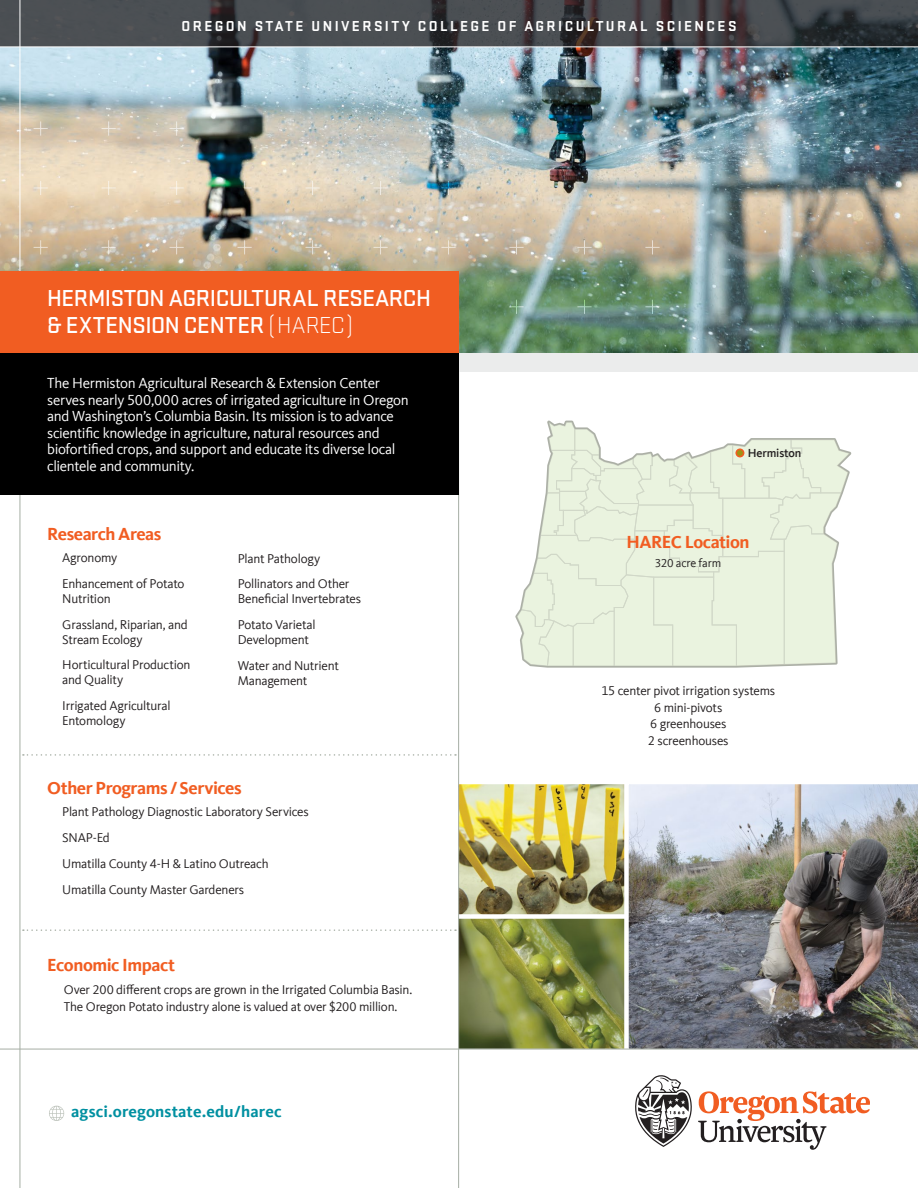
<style>
.page{position:relative;width:918px;height:1188px;background:#fff}
.page>*{position:absolute;margin:0;border:0;box-sizing:border-box;transform-origin:0 0}
.t1{font:500 24px/27px "Stratum 2";letter-spacing:-.02em;color:#fff}
.t2{font:700 18px "Kievit Offc";letter-spacing:-.025em;color:#f15d22}
.t3{font:700 16.5px "Kievit Offc";letter-spacing:.01em;color:#0090a1}
.t4{font:15px/16.5px "Kievit Offc";letter-spacing:-.025em;color:#fff}
.t5{font:700 15px "Stratum 2";letter-spacing:.16em;color:#fff}
.t6{font:13.2px/25.8px "Kievit Offc";letter-spacing:-.02em;color:#231f20}
.t7{font:12px "Kievit Offc";letter-spacing:-.02em;color:#231f20}
.t8{font:500 12px "Kievit Offc";letter-spacing:-.01em;color:#231f20}
.s1{font-weight:300}
</style>
<div class="page">
<img style="left:0;top:47px;width:918px;height:306px">
<svg style="left:0;top:0;width:918px;height:46px;background:#424549"></svg>
<svg style="left:635px;top:1075px;width:235px;height:75px"></svg>
<svg style="left:49px;top:1106px;width:15px;height:15px"></svg>
<img style="left:459px;top:919px;width:165px;height:129px">
<div style="left:454px;top:912px;width:324px;height:141px;border:4px solid #fff"></div>
<img style="left:459px;top:785px;width:165px;height:129px">
<div style="left:454px;top:780px;width:324px;height:139px;border:4px solid #fff"></div>
<svg style="left:34px;top:121px;width:14px;height:15px"></svg>
<svg style="left:102px;top:121px;width:14px;height:15px"></svg>
<svg style="left:170px;top:121px;width:14px;height:15px"></svg>
<svg style="left:34px;top:181px;width:14px;height:14px"></svg>
<svg style="left:102px;top:181px;width:14px;height:14px"></svg>
<svg style="left:170px;top:181px;width:14px;height:14px"></svg>
<svg style="left:238px;top:181px;width:14px;height:14px"></svg>
<svg style="left:306px;top:181px;width:14px;height:14px"></svg>
<svg style="left:373px;top:181px;width:15px;height:14px"></svg>
<svg style="left:441px;top:181px;width:15px;height:14px"></svg>
<svg style="left:34px;top:240px;width:14px;height:14px"></svg>
<svg style="left:102px;top:240px;width:14px;height:14px"></svg>
<svg style="left:170px;top:240px;width:14px;height:14px"></svg>
<svg style="left:238px;top:240px;width:14px;height:14px"></svg>
<svg style="left:306px;top:240px;width:14px;height:14px"></svg>
<svg style="left:373px;top:240px;width:15px;height:14px"></svg>
<svg style="left:441px;top:240px;width:15px;height:14px"></svg>
<svg style="left:509px;top:240px;width:15px;height:14px"></svg>
<svg style="left:577px;top:240px;width:15px;height:14px"></svg>
<svg style="left:509px;top:300px;width:15px;height:14px"></svg>
<svg style="left:577px;top:300px;width:15px;height:14px"></svg>
<svg style="left:645px;top:240px;width:15px;height:14px"></svg>
<svg style="left:645px;top:300px;width:15px;height:14px"></svg>
<img style="left:624px;top:780px;width:294px;height:273px">
<hr style="left:20px;top:271px;width:1px;height:917px;background:#a6aea4">
<hr style="left:20px;top:0;width:1px;height:297px;background:#fff">
<hr style="left:0;top:1049px;width:918px;height:1px;background:#a6aea4">
<hr style="left:458px;top:308px;width:1px;height:880px;background:#a6aea4">
<div style="left:458px;top:353px;width:460px;height:19px;background:#ebecec"></div>
<svg style="left:515px;top:421px;width:336px;height:247px;fill:#eaf3df"></svg>
<div style="left:736px;top:449px;width:8px;height:8px;background:#9e9314;border-radius:50%"></div>
<div style="left:735px;top:448px;width:9px;height:9px;border:2px solid #f15d22;border-radius:50%"></div>
<div style="left:0;top:353px;width:459px;height:141px;background:#000"></div>
<div style="left:0;top:272px;width:459px;height:81px;background:#f15d22"></div>
<svg style="left:23px;top:754px;width:433px;height:2px"></svg>
<svg style="left:23px;top:929px;width:433px;height:2px"></svg>
<p class="t5" style="left:181px;top:16px;width:557px">OREGON STATE UNIVERSITY COLLEGE OF AGRICULTURAL SCIENCES</p>
<h1 class="t1" style="left:47px;top:283px;width:385px">HERMISTON AGRICULTURAL RESEARCH &amp; EXTENSION CENTER <span class="s1">( HAREC)</span></h1>
<p class="t4" style="left:47px;top:375px;width:363px">The Hermiston Agricultural Research &amp; Extension Center serves nearly 500,000 acres of irrigated agriculture in Oregon and Washington’s Columbia Basin. Its mission is to advance scientific knowledge in agriculture, natural resources and biofortified crops, and support and educate its diverse local clientele and community.</p>
<p class="t8" style="left:748px;top:446px;width:55px">Hermiston</p>
<h2 class="t2" style="left:47px;top:524px;width:116px">Research Areas</h2>
<p class="t6" style="left:62px;top:545px;width:124px">Agronomy<br>Enhancement of Potato</p>
<p class="t6" style="left:62px;top:586px;width:127px">Nutrition<br>Grassland, Riparian, and</p>
<p class="t6" style="left:62px;top:626px;width:130px">Stream Ecology<br>Horticultural Production</p>
<p class="t6" style="left:62px;top:667px;width:110px">and Quality<br>Irrigated Agricultural</p>
<p class="t6" style="left:62px;top:708px;width:65px">Entomology</p>
<p class="t6" style="left:238px;top:545px;width:113px">Plant Pathology<br>Pollinators and Other</p>
<p class="t6" style="left:238px;top:586px;width:125px">Beneficial Invertebrates<br>Potato Varietal</p>
<p class="t6" style="left:238px;top:627px;width:103px">Development<br>Water and Nutrient</p>
<p class="t6" style="left:238px;top:668px;width:71px">Management</p>
<h2 class="t2" style="left:47px;top:778px;width:196px">Other Programs / Services</h2>
<p class="t6" style="left:62px;top:799px;width:248px">Plant Pathology Diagnostic Laboratory Services<br>SNAP-Ed<br>Umatilla County 4-H &amp; Latino Outreach<br>Umatilla County Master Gardeners</p>
<h2 class="t2" style="left:47px;top:955px;width:129px">Economic Impact</h2>
<p class="t6" style="left:64px;top:982px;width:350px;line-height:16.5px">Over 200 different crops are grown in the Irrigated Columbia Basin.<br>The Oregon Potato industry alone is valued at over $200 million.</p>
<p class="t3" style="left:71px;top:1102px;width:212px">agsci.oregonstate.edu/harec</p>
<h2 class="t2" style="left:626px;top:531px;width:125px">HAREC Location</h2>
<p class="t7" style="left:655px;top:556px;width:68px">320 acre farm</p>
<p class="t6" style="left:601px;top:683px;width:175px;line-height:16.5px;text-align:center">15 center pivot irrigation systems<br>6 mini-pivots<br>6 greenhouses<br>2 screenhouses</p>
</div>
